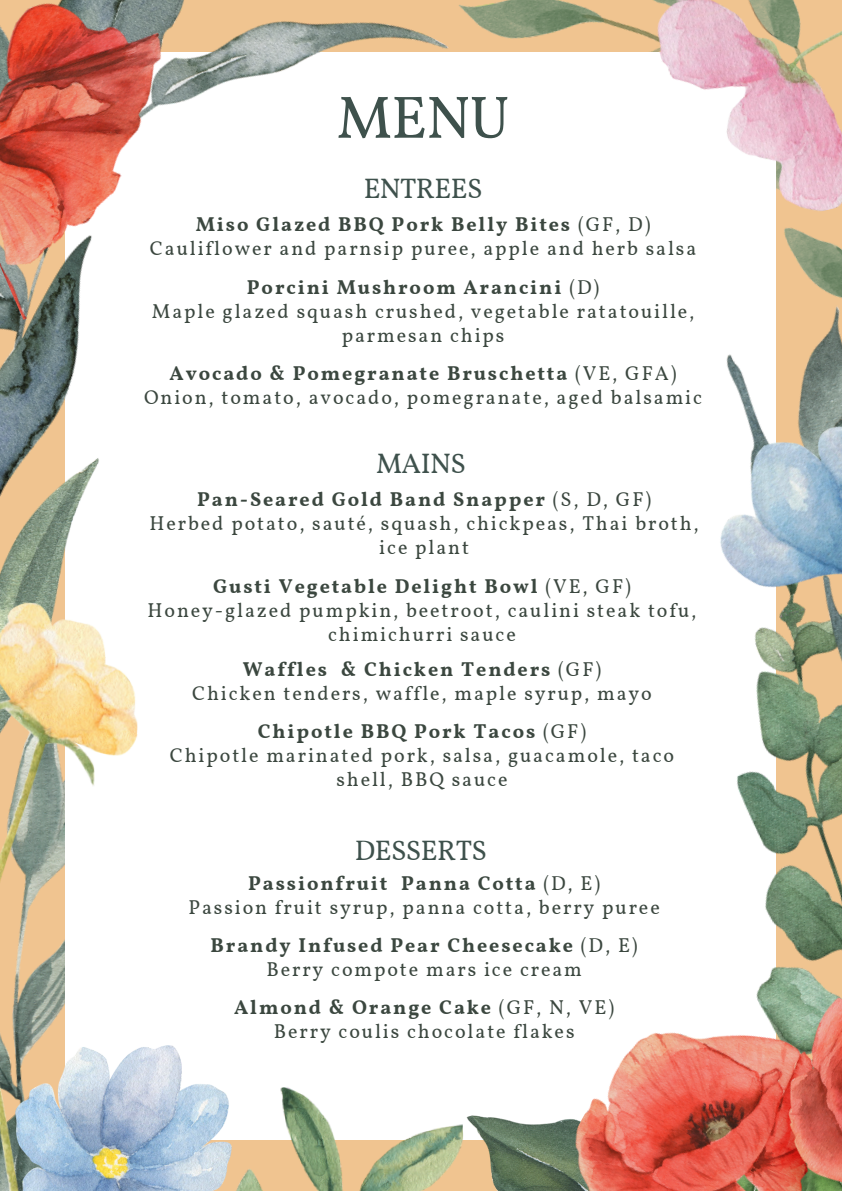
<style>
.page{position:relative;width:842px;height:1191px;background:#fff}
.page>*{position:absolute;margin:0;border:0;box-sizing:border-box;transform-origin:0 0}
.t1{font:60px "Vollkorn";color:#3e514c}
.t2{font:28px "Vollkorn";letter-spacing:-.02em;color:#3e514c}
.t3{font:20px/24px "Vollkorn";letter-spacing:.095em;color:#3b473f;text-align:center}
.t4{font:700 20px "Vollkorn";letter-spacing:.095em;color:#3b473f}
.s1{font-weight:400}
</style>
<div class="page">
<img style="left:454px;top:0;width:388px;height:286px">
<div style="left:66px;top:52px;width:710px;height:1087px;background:#fff"></div>
<img style="left:242px;top:0;width:209px;height:78px">
<img style="left:232px;top:1087px;width:226px;height:103px">
<img style="left:737px;top:286px;width:105px;height:631px">
<img style="left:0;top:320px;width:99px;height:281px">
<img style="left:458px;top:1115px;width:43px;height:75px">
<img style="left:649px;top:0;width:193px;height:239px">
<img style="left:0;top:0;width:242px;height:320px">
<img style="left:501px;top:917px;width:341px;height:273px">
<img style="left:141px;top:1045px;width:91px;height:145px">
<img style="left:720px;top:339px;width:122px;height:316px">
<img style="left:0;top:601px;width:141px;height:589px">
<p class="t1" style="left:336px;top:80px;width:175px">MENU</p>
<p class="t2" style="left:364px;top:171px;width:120px">ENTREES</p>
<p class="t4" style="left:196px;top:212px;width:456px">Miso Glazed BBQ Pork Belly Bites <span class="s1">(GF, D)</span></p>
<h2 class="t3" style="left:150px;top:238px;width:548px">Cauliflower and parnsip puree, apple and herb salsa</h2>
<p class="t4" style="left:247px;top:275px;width:354px">Porcini Mushroom Arancini <span class="s1">(D)</span></p>
<p class="t3" style="left:152px;top:300px;width:544px">Maple glazed squash crushed, vegetable ratatouille, parmesan chips</p>
<p class="t4" style="left:170px;top:361px;width:508px">Avocado &amp; Pomegranate Bruschetta <span class="s1">(VE, GFA)</span></p>
<p class="t3" style="left:144px;top:387px;width:560px">Onion, tomato, avocado, pomegranate, aged balsamic</p>
<p class="t2" style="left:376px;top:446px;width:91px">MAINS</p>
<p class="t4" style="left:197px;top:487px;width:456px">Pan-Seared Gold Band Snapper <span class="s1">(S, D, GF)</span></p>
<p class="t3" style="left:150px;top:513px;width:551px">Herbed potato, sauté, squash, chickpeas, Thai broth, ice plant</p>
<p class="t4" style="left:213px;top:573px;width:419px">Gusti Vegetable Delight Bowl <span class="s1">(VE, GF)</span></p>
<h2 class="t3" style="left:148px;top:599px;width:550px">Honey-glazed pumpkin, beetroot, caulini steak tofu, chimichurri sauce</h2>
<p class="t4" style="left:243px;top:657px;width:360px">Waffles &amp; Chicken Tenders <span class="s1">(GF)</span></p>
<p class="t3" style="left:192px;top:682px;width:461px">Chicken tenders, waffle, maple syrup, mayo</p>
<p class="t4" style="left:258px;top:719px;width:330px">Chipotle BBQ Pork Tacos <span class="s1">(GF)</span></p>
<p class="t3" style="left:170px;top:745px;width:506px">Chipotle marinated pork, salsa, guacamole, taco shell, BBQ sauce</p>
<p class="t2" style="left:355px;top:833px;width:134px">DESSERTS</p>
<p class="t4" style="left:248px;top:870px;width:354px">Passionfruit Panna Cotta <span class="s1">(D, E)</span></p>
<p class="t3" style="left:189px;top:896px;width:473px">Passion fruit syrup, panna cotta, berry puree</p>
<p class="t4" style="left:211px;top:932px;width:429px">Brandy Infused Pear Cheesecake <span class="s1">(D, E)</span></p>
<p class="t3" style="left:266px;top:958px;width:317px">Berry compote mars ice cream</p>
<p class="t4" style="left:234px;top:994px;width:381px">Almond &amp; Orange Cake <span class="s1">(GF, N, VE)</span></p>
<p class="t3" style="left:274px;top:1020px;width:302px">Berry coulis chocolate flakes</p>
</div>
